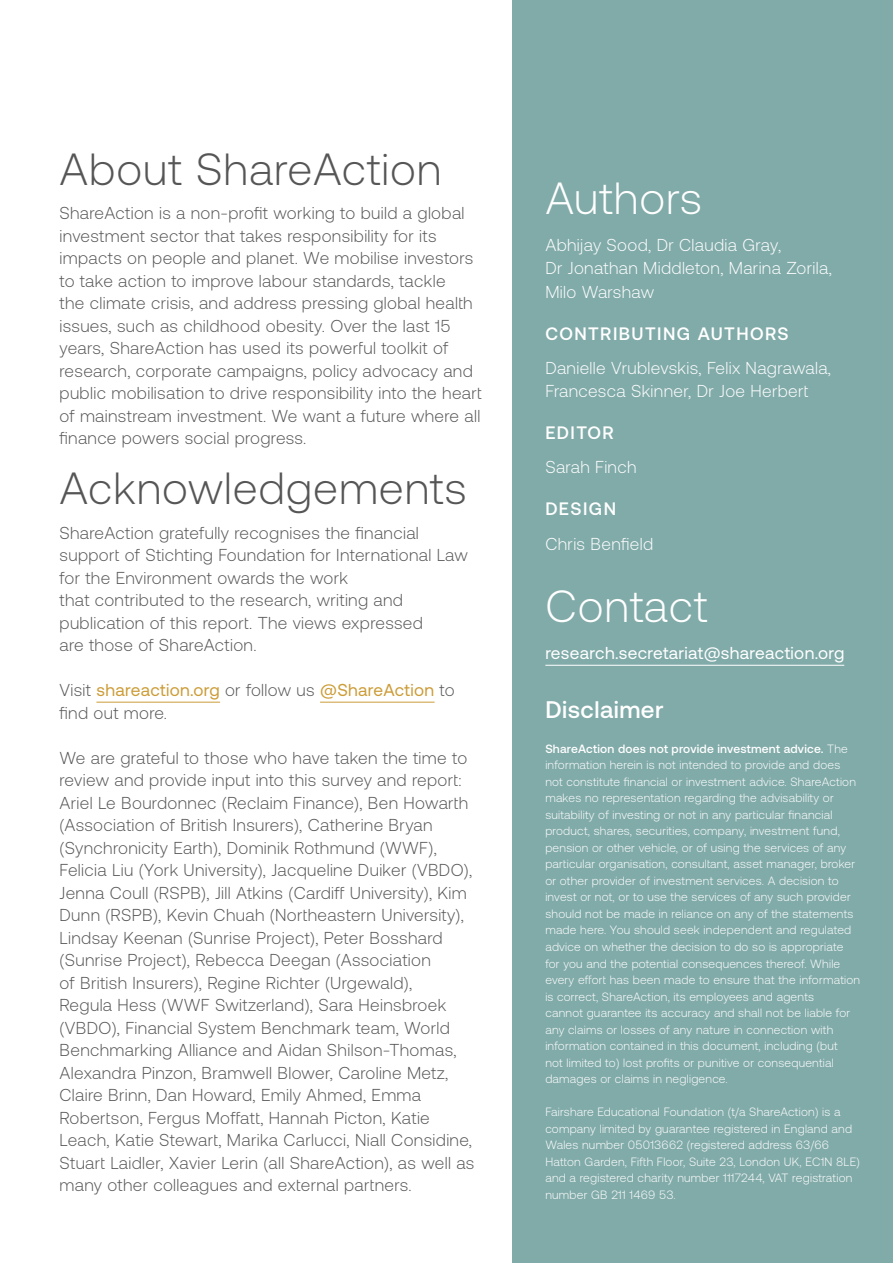
<style>
.page{position:relative;width:893px;height:1263px;background:#fff}
.page>*{position:absolute;margin:0;border:0;box-sizing:border-box;transform-origin:0 0}
.Primary_Heading{font:300 45px "Aeonik";letter-spacing:.02em;color:#565656}
.Body_Text_-_Main{font:300 45px "Aeonik";letter-spacing:.02em;color:#fff}
.Subheading_1{font:500 24px "Aeonik";letter-spacing:.02em;color:#fff}
.Body_Text_-_Main-2{font:500 18px "Aeonik";letter-spacing:.08em;color:#fff}
.Body_Text_-_Main-3{font:300 17.25px/22.5px "Aeonik";letter-spacing:.02em;color:#565656}
.Body_Text_-_Main-4{font:300 17.25px "Aeonik";letter-spacing:.02em;color:#fff}
.Body_Text_-_Main-5{font:17.25px "Aeonik";letter-spacing:.02em;color:#fff}
.Body_Text_-_Main-6{font:300 12px/16.5px "Aeonik";letter-spacing:.02em;color:#fff}
.s1{font-weight:400;color:#cc9c38}
.s2{font-weight:500}
</style>
<div class="page">
<div style="left:512px;top:0;width:381px;height:1263px;background:#81aba9"></div>
<hr style="left:96px;top:702px;width:124px;height:1px;background:#cc9c38">
<hr style="left:320px;top:702px;width:115px;height:1px;background:#cc9c38">
<hr style="left:545px;top:665px;width:299px;height:1px;background:#fff">
<p class="Primary_Heading" style="left:60px;top:144px;width:383px">About ShareAction</p>
<p class="Body_Text_-_Main-3" style="left:60px;top:202px;width:424px">ShareAction is a non-profit working to build a global investment sector that takes responsibility for its impacts on people and planet. We mobilise investors to take action to improve labour standards, tackle<br>the climate crisis, and address pressing global health issues, such as childhood obesity. Over the last 15 years, ShareAction has used its powerful toolkit of research, corporate campaigns, policy advocacy and public mobilisation to drive responsibility into the heart of mainstream investment. We want a future where all finance powers social progress.</p>
<p class="Primary_Heading" style="left:60px;top:464px;width:409px">Acknowledgements</p>
<p class="Body_Text_-_Main-3" style="left:60px;top:521px;width:361px">ShareAction gratefully recognises the financial</p>
<p class="Body_Text_-_Main-3" style="left:60px;top:544px;width:410px">support of Stichting Foundation for International Law</p>
<p class="Body_Text_-_Main-3" style="left:60px;top:566px;width:290px">for the Environment owards the work</p>
<p class="Body_Text_-_Main-3" style="left:60px;top:589px;width:365px">that contributed to the research, writing and publication of this report. The views expressed</p>
<p class="Body_Text_-_Main-3" style="left:60px;top:634px;width:199px">are those of ShareAction.</p>
<p class="Body_Text_-_Main-3" style="left:60px;top:679px;width:397px">Visit <span class="s1">shareaction.org</span> or follow us <span class="s1">@ShareAction</span> to find out more.</p>
<p class="Body_Text_-_Main-3" style="left:60px;top:746px;width:416px">We are grateful to those who have taken the time to review and provide input into this survey and report:<br>Ariel Le Bourdonnec (Reclaim Finance), Ben Howarth (Association of British Insurers), Catherine Bryan (Synchronicity Earth), Dominik Rothmund (WWF), Felicia Liu (York University), Jacqueline Duiker (VBDO), Jenna Coull (RSPB), Jill Atkins (Cardiff University), Kim Dunn (RSPB), Kevin Chuah (Northeastern University), Lindsay Keenan (Sunrise Project), Peter Bosshard (Sunrise Project), Rebecca Deegan (Association<br>of British Insurers), Regine Richter (Urgewald),<br>Regula Hess (WWF Switzerland), Sara Heinsbroek (VBDO), Financial System Benchmark team, World Benchmarking Alliance and Aidan Shilson-Thomas, Alexandra Pinzon, Bramwell Blower, Caroline Metz, Claire Brinn, Dan Howard, Emily Ahmed, Emma Robertson, Fergus Moffatt, Hannah Picton, Katie Leach, Katie Stewart, Marika Carlucci, Niall Considine, Stuart Laidler, Xavier Lerin (all ShareAction), as well as many other colleagues and external partners.</p>
<p class="Body_Text_-_Main" style="left:545px;top:173px;width:158px">Authors</p>
<p class="Body_Text_-_Main-4" style="left:545px;top:236px;width:237px">Abhijay Sood, Dr Claudia Gray,</p>
<p class="Body_Text_-_Main-4" style="left:545px;top:258px;width:288px">Dr Jonathan Middleton, Marina Zorila,</p>
<p class="Body_Text_-_Main-4" style="left:545px;top:282px;width:110px">Milo Warshaw</p>
<p class="Body_Text_-_Main-2" style="left:545px;top:323px;width:245px">CONTRIBUTING AUTHORS</p>
<p class="Body_Text_-_Main-4" style="left:545px;top:359px;width:287px">Danielle Vrublevskis, Felix Nagrawala,</p>
<p class="Body_Text_-_Main-4" style="left:545px;top:381px;width:265px">Francesca Skinner, Dr Joe Herbert</p>
<p class="Body_Text_-_Main-2" style="left:545px;top:422px;width:70px">EDITOR</p>
<p class="Body_Text_-_Main-4" style="left:545px;top:458px;width:93px">Sarah Finch</p>
<p class="Body_Text_-_Main-2" style="left:545px;top:499px;width:72px">DESIGN</p>
<p class="Body_Text_-_Main-4" style="left:545px;top:534px;width:109px">Chris Benfield</p>
<p class="Body_Text_-_Main" style="left:545px;top:581px;width:162px">Contact</p>
<p class="Body_Text_-_Main-5" style="left:545px;top:644px;width:300px">research.secretariat@shareaction.org</p>
<p class="Subheading_1" style="left:545px;top:697px;width:120px">Disclaimer</p>
<p class="Body_Text_-_Main-6" style="left:545px;top:740px;width:316px"><span class="s2">ShareAction does not provide investment advice.</span> The information herein is not intended to provide and does not constitute financial or investment advice. ShareAction makes no representation regarding the advisability or suitability of investing or not in any particular financial product, shares, securities, company, investment fund, pension or other vehicle, or of using the services of any particular organisation, consultant, asset manager, broker or other provider of investment services. A decision to invest or not, or to use the services of any such provider should not be made in reliance on any of the statements made here. You should seek independent and regulated advice on whether the decision to do so is appropriate for you and the potential consequences thereof. While every effort has been made to ensure that the information is correct, ShareAction, its employees and agents<br>cannot guarantee its accuracy and shall not be liable for any claims or losses of any nature in connection with information contained in this document, including (but<br>not limited to) lost profits or punitive or consequential damages or claims in negligence.</p>
<p class="Body_Text_-_Main-6" style="left:545px;top:1103px;width:316px">Fairshare Educational Foundation (t/a ShareAction) is a company limited by guarantee registered in England and Wales number 05013662 (registered address 63/66<br>Hatton Garden, Fifth Floor, Suite 23, London UK, EC1N 8LE) and a registered charity number 1117244, VAT registration number GB 211 1469 53.</p>
</div>
